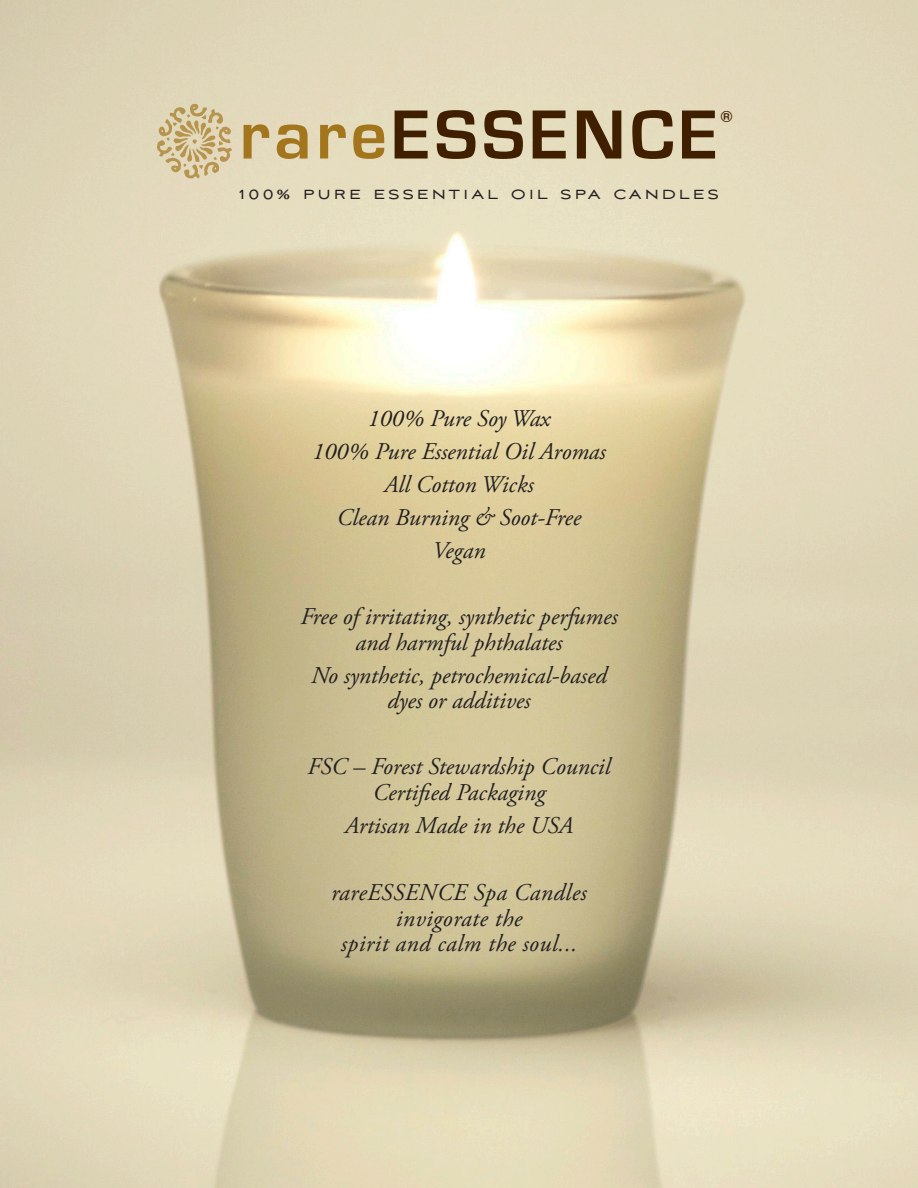
<style>
.page{position:relative;width:918px;height:1188px;background:#fff}
.page>*{position:absolute;margin:0;border:0;box-sizing:border-box;transform-origin:0 0}
.t1{font:700 72px "Eurostile";letter-spacing:.06em;color:#3f1f00}
.t2{font:italic 24px/33px "Adobe Garamond Pro";color:#231f20;text-align:center}
.t3{font:italic 24px/25.5px "Adobe Garamond Pro";letter-spacing:.02em;color:#231f20;text-align:center}
.t4{font:16.5px "Aviano Sans";letter-spacing:.2em;color:#231f20}
.t5{font:700 16.5px "Eurostile";color:#3f1f00}
.s1{color:#a3751d}
</style>
<div class="page">
<img style="left:0;top:0;width:918px;height:1188px">
<svg style="left:157px;top:102px;width:75px;height:77px"></svg>
<h1 class="t1" style="left:239px;top:96px;width:480px"><span class="s1">rare</span>ESSENCE</h1>
<p class="t5" style="left:720px;top:107px;width:14px">®</p>
<p class="t4" style="left:238px;top:185px;width:482px">100% PURE ESSENTIAL OIL SPA CANDLES</p>
<p class="t2" style="left:312px;top:403px;width:295px">100% Pure Soy Wax<br>100% Pure Essential Oil Aromas<br>All Cotton Wicks<br>Clean Burning &amp; Soot-Free<br>Vegan</p>
<p class="t2" style="left:300px;top:605px;width:319px;line-height:25.5px">Free of irritating, synthetic perfumes and harmful phthalates</p>
<p class="t2" style="left:311px;top:663px;width:297px;line-height:25.5px">No synthetic, petrochemical-based dyes or additives</p>
<p class="t2" style="left:308px;top:755px;width:304px;line-height:25.5px">FSC – Forest Stewardship Council<br>Certified Packaging</p>
<p class="t2" style="left:345px;top:809px;width:230px">Artisan Made in the USA</p>
<p class="t3" style="left:331px;top:881px;width:257px">rareESSENCE Spa Candles invigorate the<br>spirit and calm the soul...</p>
</div>
